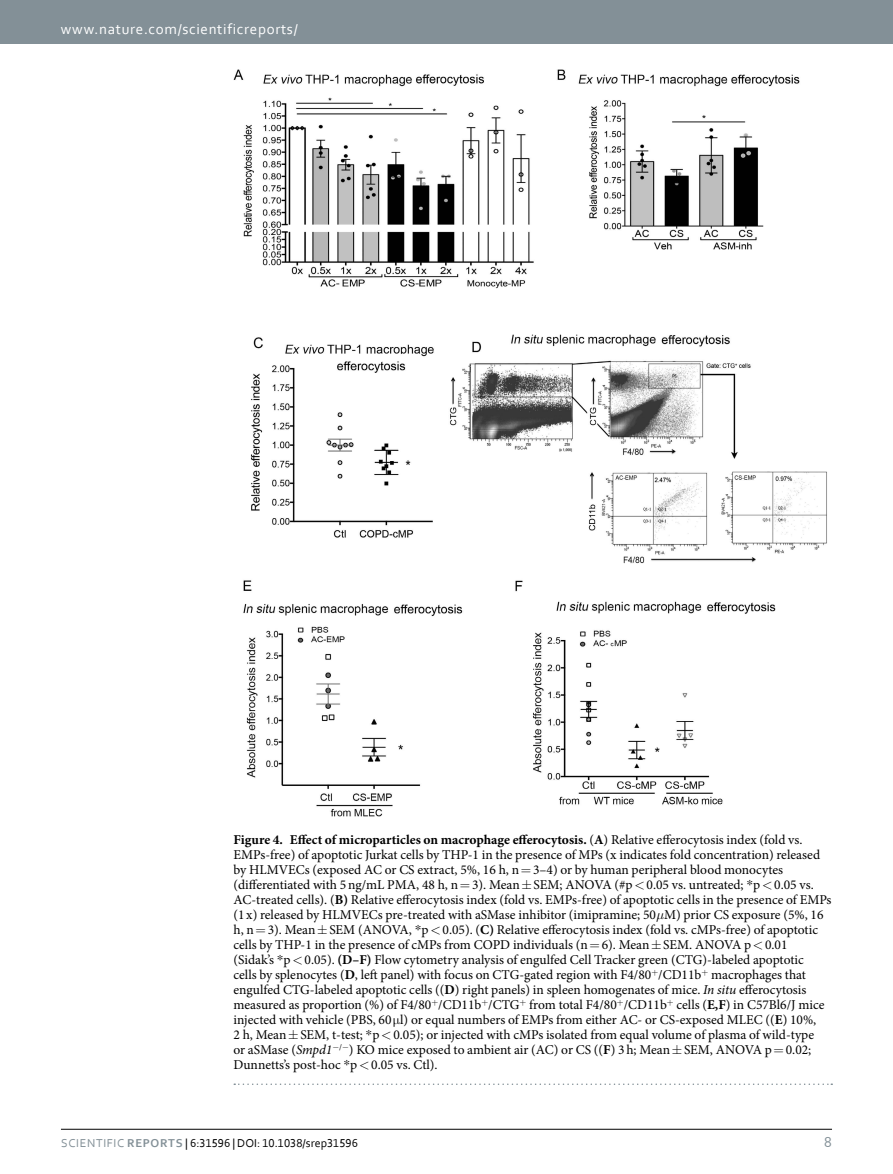
<style>
.page{position:relative;width:893px;height:1174px;background:#fff}
.page>*{position:absolute;margin:0;border:0;box-sizing:border-box;transform-origin:0 0}
.t1{font:15px "Corbel";letter-spacing:.045em;color:#fff}
.t2{font:15px "Corbel";color:#839097}
.t3{font:13.5px/15px "Minion Pro";color:#000}
.t4{font:12px "Corbel";color:#000}
.s1{font-weight:700}
.s2{font-family:"STIX General"}
.s3{font-style:italic}
.s4{color:#839097}
.s5{font-weight:700;color:#839097}
</style>
<div class="page">
<div style="left:0;top:0;width:893px;height:43px;background:#839097"></div>
<hr style="left:61px;top:1129px;width:771px;height:1px;background:#000">
<img style="left:233px;top:70px;width:594px;height:746px">
<svg style="left:234px;top:1083px;width:598px;height:2px"></svg>
<p class="t1" style="left:61px;top:19px;width:238px">www.nature.com/scientificreports/</p>
<p class="t3" style="left:233px;top:832px;width:600px"><span class="s1">Figure 4. Effect of microparticles on macrophage efferocytosis.</span> (<span class="s1">A</span>) Relative efferocytosis index (fold vs.<br>EMPs-free) of apoptotic Jurkat cells by THP-1 in the presence of MPs (x indicates fold concentration) released by HLMVECs (exposed AC or CS extract, 5%, 16 h, n 3–4) or by human peripheral blood monocytes (differentiated with 5ng/mL PMA, 48 h, n 3). Mean SEM; ANOVA (#p 0.05 vs. untreated; <span class="s2">*</span>p 0.05 vs.<br>AC-treated cells). (<span class="s1">B)</span> Relative efferocytosis index (fold vs. EMPs-free) of apoptotic cells in the presence of EMPs (1 x) released by HLMVECs pre-treated with aSMase inhibitor (imipramine; 50 M) prior CS exposure (5%, 16 h, n 3). Mean SEM (ANOVA, <span class="s2">*</span>p 0.05). (<span class="s1">C)</span> Relative efferocytosis index (fold vs. cMPs-free) of apoptotic cells by THP-1 in the presence of cMPs from COPD individuals (n 6). Mean SEM. ANOVA p 0.01<br>(Sidak’s <span class="s2">*</span>p 0.05). <span class="s1">(D–F)</span> Flow cytometry analysis of engulfed Cell Tracker green (CTG)-labeled apoptotic<br>cells by splenocytes (<span class="s1">D</span>, left panel) with focus on CTG-gated region with F4/80 /CD11b macrophages that engulfed CTG-labeled apoptotic cells ((<span class="s1">D</span>) right panels) in spleen homogenates of mice. <span class="s3">In situ</span> efferocytosis measured as proportion (%) of F4/80 /CD11b /CTG from total F4/80 /CD11b cells (<span class="s1">E,F</span>) in C57Bl6/J mice injected with vehicle (PBS, 60 l) or equal numbers of EMPs from either AC- or CS-exposed MLEC ((<span class="s1">E</span>) 10%,<br>2 h, Mean SEM, t-test; <span class="s2">*</span>p 0.05); or injected with cMPs isolated from equal volume of plasma of wild-type<br>or aSMase (<span class="s3">Smpd1</span>−<sup>/</sup>−) KO mice exposed to ambient air (AC) or CS ((<span class="s1">F</span>) 3h; Mean SEM, ANOVA p 0.02; Dunnetts’s post-hoc <span class="s2">*</span>p 0.05 vs. Ctl).</p>
<p class="t4" style="left:61px;top:1135px;width:298px"><span class="s4">Scientific</span> <span class="s5">REPORTS</span> | 6:31596 | DOI: 10.1038/srep31596</p>
<p class="t2" style="left:824px;top:1132px;width:9px">8</p>
</div>
